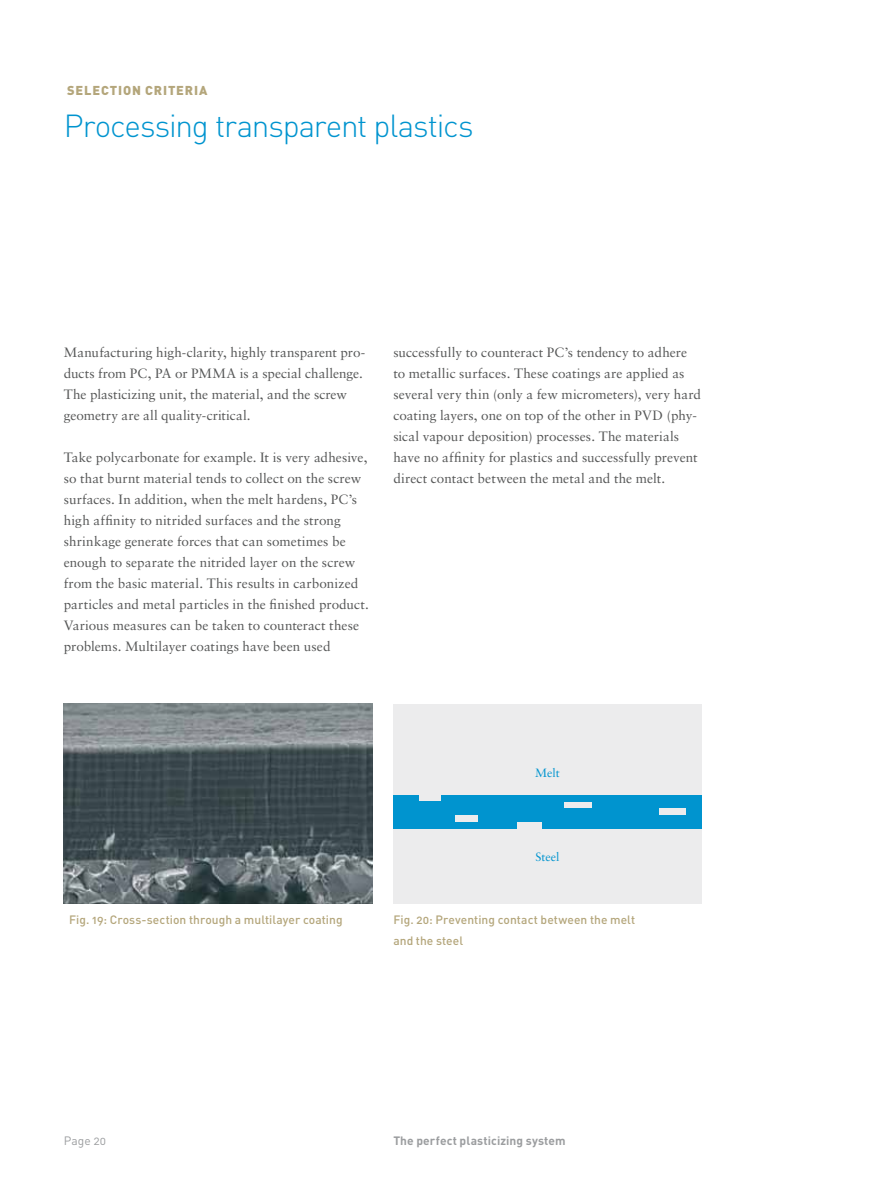
<style>
.page{position:relative;width:893px;height:1191px;background:#fff}
.page>*{position:absolute;margin:0;border:0;box-sizing:border-box;transform-origin:0 0}
.t1{font:300 31.5px "DIN Pro";letter-spacing:-.035em;color:#0094cf}
.t2{font:13.5px/21px "Sabon LT Std";letter-spacing:.005em;color:#565757}
.t3{font:900 12.75px "DIN Pro";letter-spacing:.07em;color:#b4a67b}
.t4{font:500 12px/21px "DIN Pro";letter-spacing:.005em;color:#b4a67b}
.t5{font:700 12px "DIN Pro";letter-spacing:.01em;color:#9b9d9f}
.t6{font:12px "Sabon LT Std";color:#0094cf}
.t7{font:12px "DIN Pro";letter-spacing:.015em;color:#9b9d9f}
</style>
<div class="page">
<div style="left:393px;top:704px;width:309px;height:199px;background:#ececed"></div>
<img style="left:64px;top:704px;width:308px;height:199px">
<div style="left:441px;top:795px;width:261px;height:6px;background:#0094cf"></div>
<div style="left:593px;top:801px;width:109px;height:7px;background:#0094cf"></div>
<div style="left:393px;top:808px;width:266px;height:7px;background:#0094cf"></div>
<div style="left:393px;top:815px;width:62px;height:6px;background:#0094cf"></div>
<div style="left:542px;top:822px;width:160px;height:6px;background:#0094cf"></div>
<div style="left:393px;top:795px;width:25px;height:6px;background:#0094cf"></div>
<div style="left:393px;top:801px;width:170px;height:7px;background:#0094cf"></div>
<div style="left:686px;top:808px;width:16px;height:7px;background:#0094cf"></div>
<div style="left:393px;top:822px;width:124px;height:6px;background:#0094cf"></div>
<div style="left:478px;top:815px;width:224px;height:6px;background:#0094cf"></div>
<p class="t3" style="left:67px;top:81px;width:142px">SELECTION CRITERIA</p>
<h1 class="t1" style="left:64px;top:104px;width:411px">Processing transparent plastics</h1>
<p class="t2" style="left:64px;top:342px;width:303px">Manufacturing high-clarity, highly transparent pro&shy;ducts from PC, PA or PMMA is a special challenge.<br>The plasticizing unit, the material, and the screw geometry are all quality-critical.</p>
<p class="t2" style="left:64px;top:447px;width:307px">Take polycarbonate for example. It is very adhesive, so that burnt material tends to collect on the screw surfaces. In addition, when the melt hardens, PC’s high affinity to nitrided surfaces and the strong shrinkage generate forces that can sometimes be enough to separate the nitrided layer on the screw from the basic material. This results in carbonized particles and metal particles in the finished product.<br>Various measures can be taken to counteract these problems. Multilayer coatings have been used</p>
<p class="t2" style="left:393px;top:342px;width:309px">successfully to counteract PC’s tendency to adhere to metallic surfaces. These coatings are applied as several very thin (only a few micrometers), very hard coating layers, one on top of the other in PVD (phy&shy;sical vapour deposition) processes. The materials have no affinity for plastics and successfully prevent direct contact between the metal and the melt.</p>
<p class="t6" style="left:535px;top:766px;width:26px">Melt</p>
<p class="t6" style="left:535px;top:850px;width:25px">Steel</p>
<p class="t4" style="left:69px;top:909px;width:275px">Fig. 19: Cross-section through a multilayer coating</p>
<p class="t4" style="left:393px;top:909px;width:243px">Fig. 20: Preventing contact between the melt and the steel</p>
<p class="t7" style="left:64px;top:1132px;width:44px">Page 20</p>
<p class="t5" style="left:393px;top:1132px;width:174px">The perfect plasticizing system</p>
</div>
